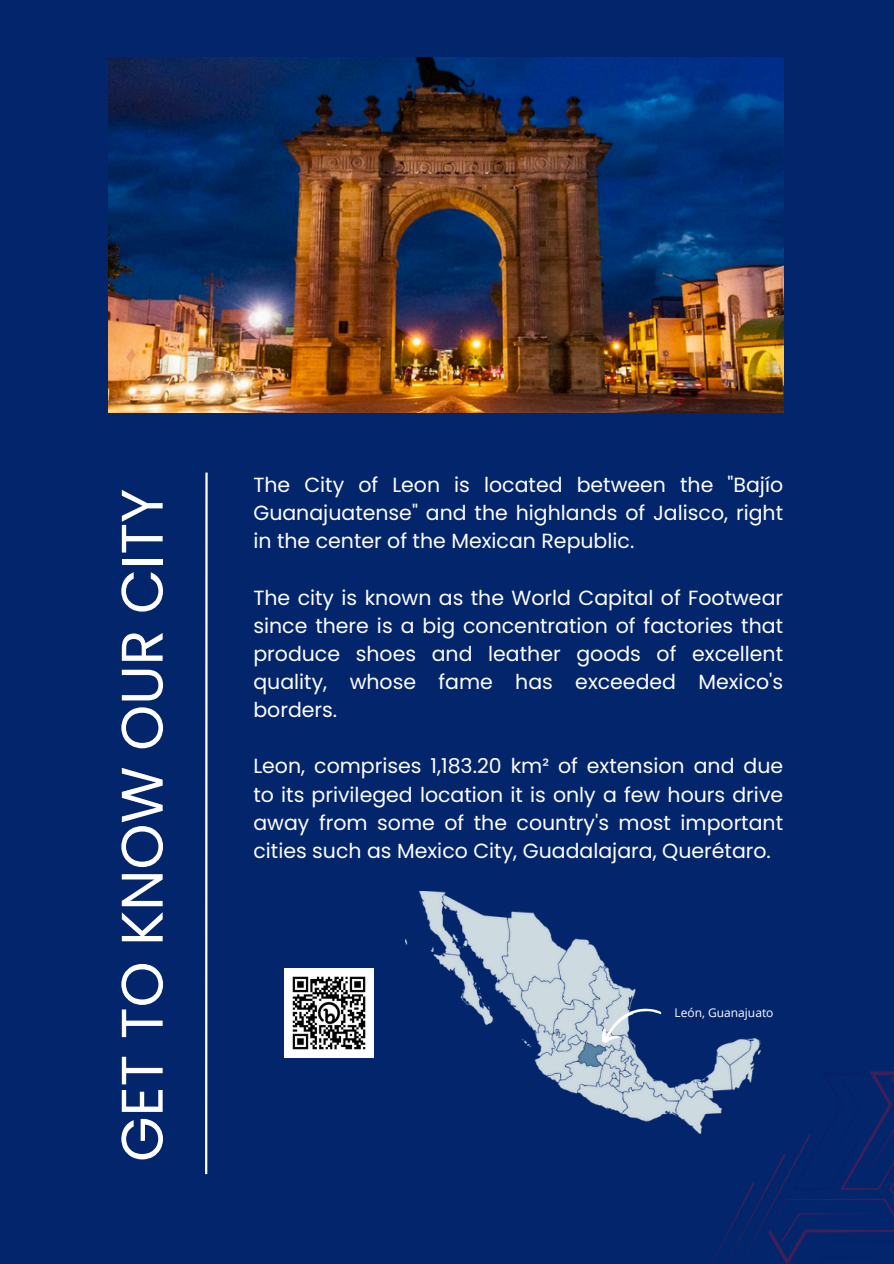
<style>
.page{position:relative;width:894px;height:1264px;background:#fff}
.page>*{position:absolute;margin:0;border:0;box-sizing:border-box;transform-origin:0 0}
.t1{font:58.5px "Poppins";color:#fff}
.t2{font:20.55px/28.2px "Poppins";color:#fff;text-align:justify}
.t3{font:12px "Open Sans";color:#fff}
</style>
<div class="page">
<div style="left:0;top:0;width:893px;height:1263px;background:#03256c"></div>
<hr style="left:205px;top:472px;width:2px;height:702px;background:#fff">
<img style="left:698px;top:1071px;width:195px;height:191px">
<img style="left:109px;top:58px;width:674px;height:354px">
<img style="left:284px;top:968px;width:89px;height:89px">
<img style="left:405px;top:891px;width:355px;height:242px">
<svg style="left:595px;top:997px;width:67px;height:50px"></svg>
<h2 class="t1" style="left:101px;top:1161px;width:674px;rotate:-90deg">GET TO KNOW OUR CITY</h2>
<p class="t2" style="left:253px;top:471px;width:531px">The City of Leon is located between the "Bajío Guanajuatense" and the highlands of Jalisco, right in the center of the Mexican Republic.</p>
<h1 class="t2" style="left:253px;top:583px;width:531px">The city is known as the World Capital of Footwear since there is a big concentration of factories that produce shoes and leather goods of excellent quality, whose fame has exceeded Mexico's borders.</h1>
<p class="t2" style="left:253px;top:752px;width:531px">Leon, comprises 1,183.20 km² of extension and due to its privileged location it is only a few hours drive away from some of the country's most important cities such as Mexico City, Guadalajara, Querétaro.</p>
<h2 class="t3" style="left:674px;top:1003px;width:100px">León, Guanajuato</h2>
</div>
